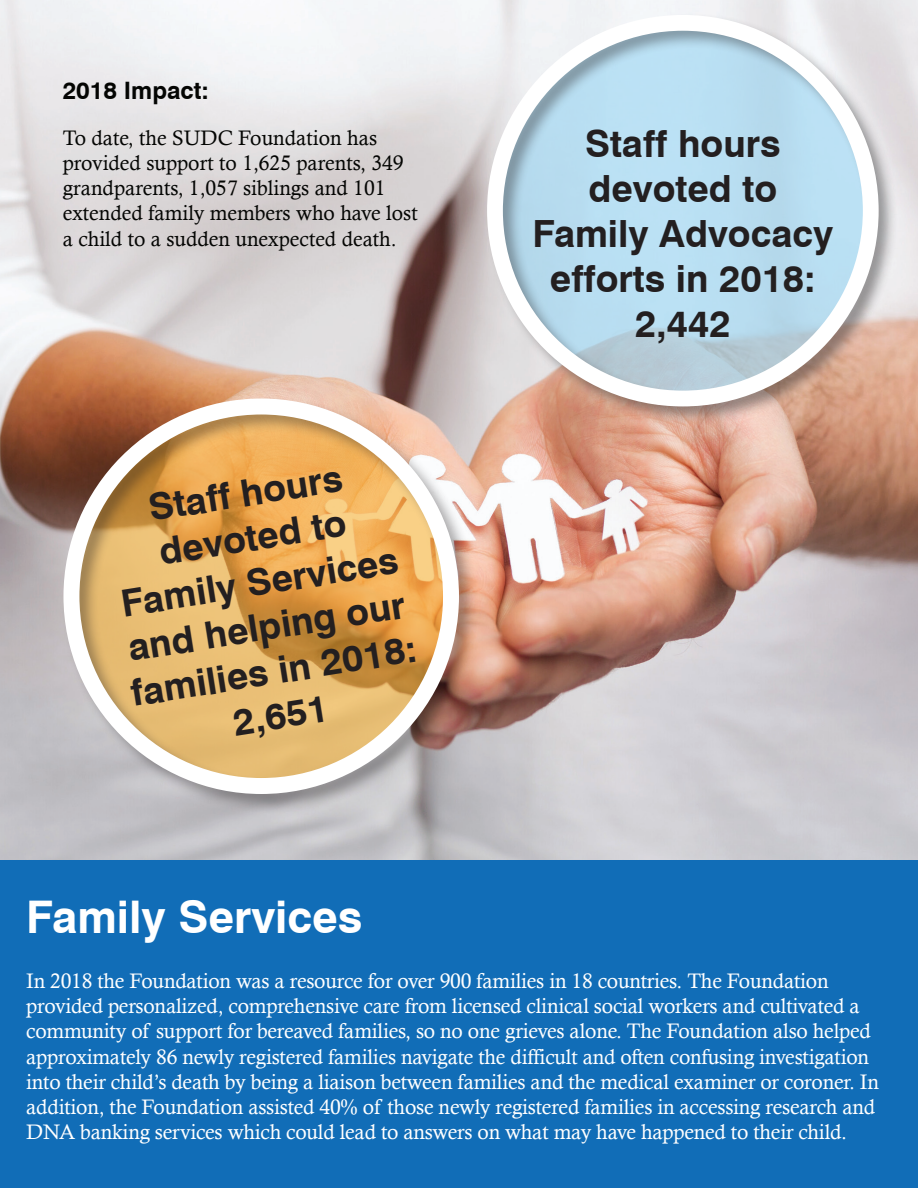
<style>
.page{position:relative;width:918px;height:1188px;background:#fff}
.page>*{position:absolute;margin:0;border:0;box-sizing:border-box;transform-origin:0 0}
.t1{font:700 45px "Swiss 721 BT";color:#fff}
.t2{font:700 37.5px/45px "Swiss 721 BT";color:#231f20;text-align:center}
.t3{font:700 24px "Swiss 721 BT";color:#040503}
.t4{font:21px/25.2px "Calisto";letter-spacing:-.01em;color:#fff}
.t5{font:21px/25.2px "Calisto";color:#040503}
</style>
<div class="page">
<img style="left:0;top:0;width:918px;height:860px">
<div style="left:0;top:860px;width:918px;height:328px;background:#116db7"></div>
<div style="left:62px;top:397px;width:417px;height:417px;background:#231f20;opacity:.38"></div>
<div style="left:63px;top:399px;width:396px;height:395px;border:16px solid #fff;border-radius:50%"></div>
<div style="left:485px;top:13px;width:413px;height:413px;background:#231f20;opacity:.38"></div>
<div style="left:487px;top:15px;width:392px;height:391px;border:16px solid #fff;border-radius:50%"></div>
<p class="t3" style="left:63px;top:76px;width:148px">2018 Impact:</p>
<p class="t5" style="left:63px;top:125px;width:356px">To date, the SUDC Foundation has provided support to 1,625 parents, 349 grandparents, 1,057 siblings and 101 extended family members who have lost a child to a sudden unexpected death.</p>
<h2 class="t2" style="left:99px;top:493px;width:291px;rotate:-9deg">Staff hours devoted to<br>Family Services and helping our families in 2018:<br>2,651</h2>
<h2 class="t2" style="left:532px;top:121px;width:302px">Staff hours devoted to<br>Family Advocacy efforts in 2018:<br>2,442</h2>
<h1 class="t1" style="left:26px;top:890px;width:338px">Family Services</h1>
<p class="t4" style="left:26px;top:968px;width:854px">In 2018 the Foundation was a resource for over 900 families in 18 countries. The Foundation provided personalized, comprehensive care from licensed clinical social workers and cultivated a community of support for bereaved families, so no one grieves alone. The Foundation also helped approximately 86 newly registered families navigate the difficult and often confusing investigation into their child’s death by being a liaison between families and the medical examiner or coroner. In addition, the Foundation assisted 40% of those newly registered families in accessing research and DNA banking services which could lead to answers on what may have happened to their child.</p>
</div>
